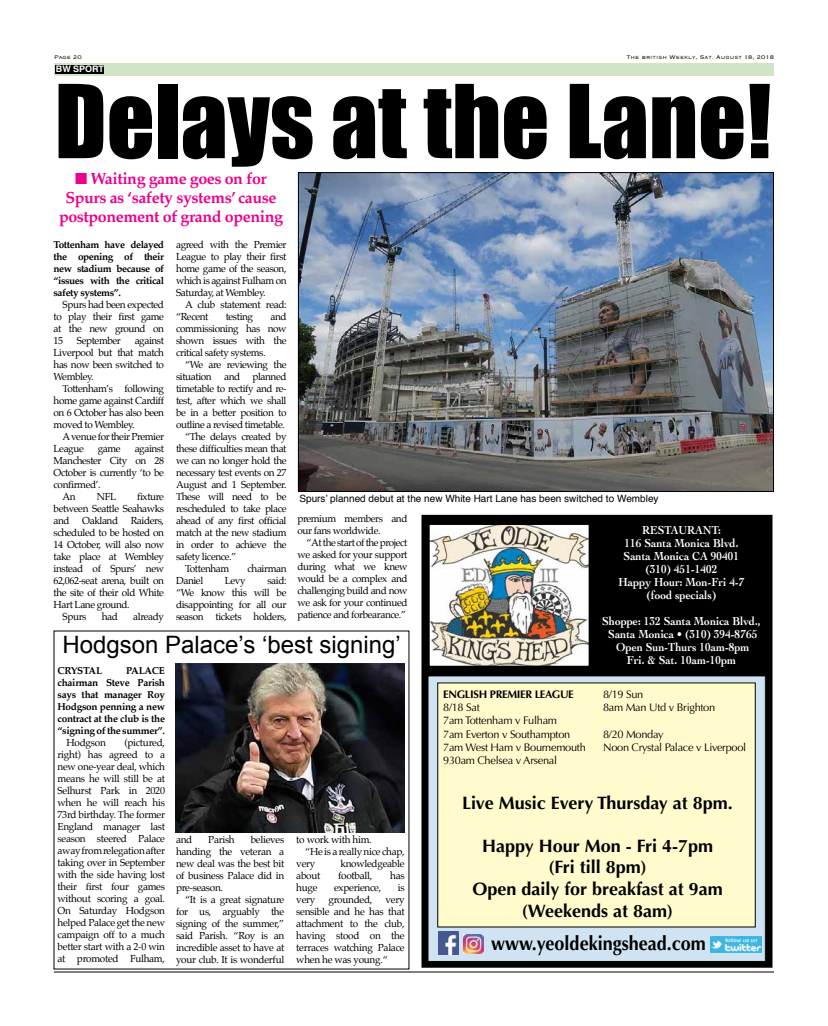
<style>
.page{position:relative;width:828px;height:1026px;background:#fff}
.page>*{position:absolute;margin:0;border:0;box-sizing:border-box;transform-origin:0 0}
.t1{font:94px "Impact";color:#000}
.t2{font:24px "Arial";color:#000}
.t3{font:700 19.8px "Optima";color:#000;scale:.91 1}
.t4{font:700 18px/21.6px "Optima";color:#000;text-align:center}
.t5{font:700 16px/19.2px "Palatino";letter-spacing:-.025em;color:#ec008c;text-align:center}
.t6{font:700 12.1px/13px "Cochin";color:#fff;text-align:center;scale:.91 1}
.t7{font:11px/13.2px "Optima";letter-spacing:-.025em;color:#000}
.t8{font:700 11px "Optima";letter-spacing:-.025em;color:#000}
.t9{font:10px/12px "Palatino";letter-spacing:-.04em;color:#000;text-align:justify}
.t10{font:700 10px/12px "Palatino";letter-spacing:-.03em;color:#000;text-align:justify}
.t11{font:10px "Helvetica";color:#000}
.t12{font:700 9px "Helvetica";letter-spacing:-.005em;color:#fff}
.t13{font:300 7px "Copperplate";color:#000}
</style>
<div class="page">
<div style="left:422px;top:515px;width:350px;height:452px;background:#000"></div>
<div style="left:422px;top:515px;width:350px;height:453px;border:1px solid #000"></div>
<img style="left:431px;top:526px;width:157px;height:139px">
<div style="left:428px;top:523px;width:163px;height:145px;border:2px solid #000"></div>
<div style="left:428px;top:676px;width:337px;height:285px;background:#cfe3f2"></div>
<div style="left:428px;top:675px;width:338px;height:287px;border:1px solid #000"></div>
<hr style="left:54px;top:972px;width:720px;height:1px;background:#000">
<div style="left:54px;top:63px;width:720px;height:13px;background:#d0e4c8"></div>
<div style="left:56px;top:66px;width:48px;height:8px;background:#000"></div>
<img style="left:439px;top:931px;width:19px;height:24px">
<img style="left:464px;top:934px;width:19px;height:20px">
<img style="left:710px;top:936px;width:52px;height:17px">
<div style="left:438px;top:683px;width:317px;height:244px;background:#fffbcc"></div>
<img style="left:300px;top:174px;width:472px;height:316px">
<div style="left:298px;top:172px;width:476px;height:320px;border:1px solid #000"></div>
<img style="left:176px;top:663px;width:229px;height:169px">
<p class="t13" style="left:54px;top:53px;width:29px">Page 20</p>
<p class="t13" style="left:626px;top:53px;width:149px">The british Weekly, Sat. August 18, 2018</p>
<p class="t12" style="left:56px;top:62px;width:50px">BW SPORT</p>
<h1 class="t1" style="left:55px;top:48px;width:718px">Delays at the Lane!</h1>
<h3 class="t5" style="left:59px;top:169px;width:225px">■ Waiting game goes on for<br>Spurs as ‘safety systems’ cause postponement of grand opening</h3>
<p class="t9" style="left:176px;top:238px;width:112px">agreed with the Premier League to play their first home game of the season, which is against Fulham on Saturday, at Wembley.</p>
<p class="t9" style="left:176px;top:298px;width:112px;text-indent:9px">A club statement read: “Recent</p>
<p class="t10" style="left:54px;top:238px;width:112px">Tottenham have delayed the opening of their new stadium because of “issues with the critical safety systems”.</p>
<p class="t9" style="left:54px;top:298px;width:112px;text-indent:9px">Spurs had been expected to play their first game at the new ground on 15</p>
<p class="t9" style="left:176px;top:310px;width:112px;text-indent:94px">and commissioning has now shown issues with the critical safety systems.</p>
<p class="t9" style="left:185px;top:358px;width:103px">“We are reviewing the</p>
<p class="t9" style="left:176px;top:370px;width:112px">situation and planned</p>
<p class="t9" style="left:176px;top:382px;width:112px">timetable to rectify and re-</p>
<p class="t9" style="left:176px;top:394px;width:112px">test, after which we shall</p>
<p class="t9" style="left:176px;top:406px;width:112px">be in a better position to</p>
<p class="t9" style="left:176px;top:418px;width:110px">outline a revised timetable.</p>
<p class="t9" style="left:185px;top:430px;width:103px">“The delays created by</p>
<p class="t9" style="left:176px;top:442px;width:112px">these difficulties mean that</p>
<p class="t9" style="left:176px;top:454px;width:112px">we can no longer hold the</p>
<p class="t9" style="left:176px;top:466px;width:112px">necessary test events on 27</p>
<p class="t9" style="left:176px;top:478px;width:112px">August and 1 September.</p>
<p class="t9" style="left:176px;top:490px;width:112px">These will need to be</p>
<p class="t9" style="left:176px;top:502px;width:112px">rescheduled to take place</p>
<p class="t9" style="left:176px;top:514px;width:112px">ahead of any first official</p>
<p class="t9" style="left:176px;top:526px;width:112px">match at the new stadium</p>
<p class="t9" style="left:176px;top:538px;width:112px">in order to achieve the</p>
<p class="t9" style="left:176px;top:550px;width:62px">safety licence.”</p>
<p class="t9" style="left:185px;top:562px;width:46px">Tottenham</p>
<p class="t9" style="left:248px;top:562px;width:40px">chairman</p>
<p class="t9" style="left:176px;top:574px;width:29px">Daniel</p>
<p class="t9" style="left:225px;top:574px;width:22px">Levy</p>
<p class="t9" style="left:226px;top:310px;width:29px">testing</p>
<p class="t9" style="left:77px;top:334px;width:45px">September</p>
<p class="t9" style="left:54px;top:334px;width:112px;text-indent:81px">against Liverpool but that match has now been switched to Wembley.</p>
<p class="t9" style="left:54px;top:382px;width:112px;text-indent:9px">Tottenham’s following home game against Cardiff on 6 October has also been moved to Wembley.</p>
<p class="t9" style="left:54px;top:430px;width:112px;text-indent:9px">A venue for their Premier<br>League</p>
<p class="t9" style="left:98px;top:442px;width:24px">game</p>
<p class="t9" style="left:135px;top:442px;width:31px">against</p>
<p class="t9" style="left:54px;top:454px;width:112px">Manchester City on 28</p>
<p class="t9" style="left:54px;top:466px;width:112px">October is currently ‘to be</p>
<p class="t9" style="left:54px;top:478px;width:49px">confirmed’.</p>
<p class="t9" style="left:63px;top:490px;width:15px">An</p>
<p class="t9" style="left:97px;top:490px;width:21px">NFL</p>
<p class="t9" style="left:54px;top:490px;width:112px;text-indent:83px">fixture between Seattle Seahawks and</p>
<p class="t11" style="left:300px;top:491px;width:361px">Spurs’ planned debut at the new White Hart Lane has been switched to Wembley</p>
<p class="t9" style="left:298px;top:513px;width:112px">premium members and our fans worldwide.</p>
<p class="t9" style="left:298px;top:537px;width:112px;text-indent:9px">“At the start of the project we asked for your support during what we knew would be a complex and challenging build and now we ask for your continued patience and forbearance.”</p>
<p class="t9" style="left:82px;top:514px;width:37px">Oakland</p>
<p class="t9" style="left:131px;top:514px;width:35px">Raiders,</p>
<p class="t9" style="left:54px;top:526px;width:112px">scheduled to be hosted on</p>
<p class="t9" style="left:54px;top:538px;width:112px">14 October, will also now</p>
<p class="t9" style="left:54px;top:550px;width:112px">take place at Wembley</p>
<p class="t9" style="left:54px;top:562px;width:112px">instead of Spurs’ new</p>
<p class="t9" style="left:54px;top:574px;width:112px">62,062-seat arena, built on</p>
<p class="t9" style="left:54px;top:586px;width:112px">the site of their old White</p>
<p class="t9" style="left:54px;top:598px;width:78px">Hart Lane ground.</p>
<p class="t9" style="left:63px;top:610px;width:25px">Spurs</p>
<p class="t9" style="left:102px;top:610px;width:18px">had</p>
<p class="t9" style="left:133px;top:610px;width:32px">already</p>
<p class="t6" style="left:619px;top:523px;width:140px">RESTAURANT:<br>116 Santa Monica Blvd.<br>Santa Monica CA 90401 (310) 451-1402<br>Happy Hour: Mon-Fri 4-7 (food specials)</p>
<p class="t6" style="left:602px;top:614px;width:176px">Shoppe: 132 Santa Monica Blvd.,<br>Santa Monica • (310) 394-8765<br>Open Sun-Thurs 10am-8pm<br>Fri. &amp; Sat. 10am-10pm</p>
<p class="t9" style="left:176px;top:574px;width:112px;text-indent:91px">said: “We know this will be disappointing for all our season tickets holders,</p>
<h2 class="t2" style="left:63px;top:629px;width:340px">Hodgson Palace’s ‘best signing’</h2>
<p class="t10" style="left:58px;top:665px;width:109px;text-indent:68px">PALACE chairman Steve Parish says that manager Roy Hodgson penning a new contract at the club is the “signing of the summer”.</p>
<p class="t9" style="left:67px;top:737px;width:41px">Hodgson</p>
<p class="t10" style="left:58px;top:665px;width:46px">CRYSTAL</p>
<p class="t7" style="left:603px;top:688px;width:114px">8/19 Sun<br>8am Man Utd v Brighton</p>
<p class="t7" style="left:603px;top:727px;width:145px">8/20 Monday<br>Noon Crystal Palace v Liverpool</p>
<p class="t8" style="left:443px;top:688px;width:132px">ENGLISH PREMIER LEAGUE</p>
<p class="t7" style="left:443px;top:701px;width:144px">8/18 Sat<br>7am Tottenham v Fulham<br>7am Everton v Southampton<br>7am West Ham v Bournemouth<br>930am Chelsea v Arsenal</p>
<p class="t9" style="left:58px;top:737px;width:109px;text-indent:67px">(pictured, right) has agreed to a new one-year deal, which means he will still be at Selhurst Park in 2020 when he will reach his 73rd birthday. The former England manager last season steered Palace away from relegation after taking over in September with the side having lost their first four games without scoring a goal.<br>On Saturday Hodgson helped Palace get the new campaign off to a much better start with a 2-0 win at promoted Fulham,</p>
<h3 class="t4" style="left:462px;top:792px;width:272px">Live Music Every Thursday at 8pm.</h3>
<h3 class="t4" style="left:472px;top:835px;width:252px">Happy Hour Mon - Fri 4-7pm (Fri till 8pm)<br>Open daily for breakfast at 9am (Weekends at 8am)</h3>
<p class="t9" style="left:296px;top:833px;width:77px">to work with him.</p>
<p class="t9" style="left:305px;top:845px;width:101px">“He is a really nice chap,</p>
<p class="t9" style="left:296px;top:857px;width:21px">very</p>
<p class="t9" style="left:340px;top:857px;width:66px">knowledgeable</p>
<p class="t9" style="left:296px;top:869px;width:26px">about</p>
<p class="t9" style="left:338px;top:869px;width:36px">football,</p>
<p class="t9" style="left:390px;top:869px;width:16px">has</p>
<p class="t9" style="left:296px;top:881px;width:23px">huge</p>
<p class="t9" style="left:334px;top:881px;width:49px">experience,</p>
<p class="t9" style="left:398px;top:881px;width:8px">is</p>
<p class="t9" style="left:296px;top:893px;width:21px">very</p>
<p class="t9" style="left:329px;top:893px;width:45px">grounded,</p>
<p class="t9" style="left:176px;top:833px;width:18px">and</p>
<p class="t9" style="left:208px;top:833px;width:28px">Parish</p>
<p class="t9" style="left:176px;top:833px;width:110px;text-indent:75px">believes handing the veteran a new deal was the best bit of business Palace did in pre-season.</p>
<p class="t9" style="left:176px;top:893px;width:110px;text-indent:9px">“It is a great signature for us, arguably the signing of the summer,” said Parish. “Roy is an incredible asset to have at your club. It is wonderful</p>
<p class="t9" style="left:296px;top:893px;width:110px;text-indent:89px">very sensible and he has that attachment to the club, having stood on the terraces watching Palace when he was young.“</p>
<h3 class="t3" style="left:491px;top:932px;width:237px">www.yeoldekingshead.com</h3>
</div>
